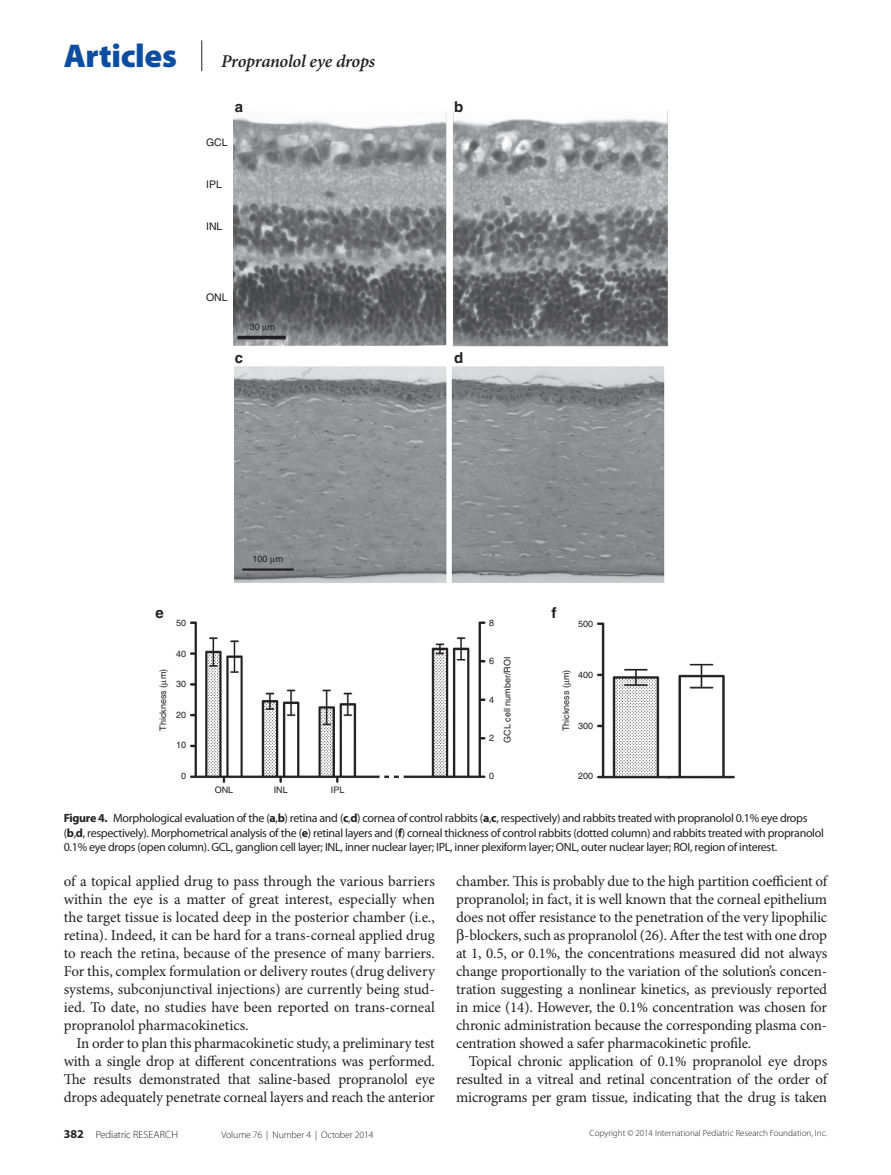
<style>
.page{position:relative;width:891px;height:1175px;background:#fff}
.page>*{position:absolute;margin:0;border:0;box-sizing:border-box;transform-origin:0 0}
.t1{font:900 33px "Myriad Pro";letter-spacing:-.01em;color:#0d4da1}
.t2{font:italic 600 18px "Minion Pro";letter-spacing:-.015em;color:#231f20}
.t3{font:15px/18px "Minion Pro";letter-spacing:-.01em;color:#231f20;text-align:justify}
.t4{font:700 15px "Helvetica";color:#231f20}
.t5{font:12px/14.4px "Myriad Pro";letter-spacing:-.025em;color:#231f20}
.t6{font:300 10.5px "Myriad Pro";letter-spacing:-.01em;color:#231f20}
.t7{font:10.5px "Helvetica";color:#231f20}
.t8{font:300 9.75px "Myriad Pro";letter-spacing:-.01em;color:#231f20}
.t9{font:9px "Helvetica";color:#231f20}
.t10{font:300 9px "Myriad Pro";color:#231f20}
.s1{font-weight:700}
.s2{font-weight:700;font-size:12px}
</style>
<div class="page">
<hr style="left:201px;top:40px;width:1px;height:31px;background:#231f20">
<img style="left:190px;top:621px;width:545px;height:162px">
<img style="left:234px;top:111px;width:434px;height:472px">
<svg style="left:262px;top:326px;width:5px;height:6px"></svg>
<svg style="left:270px;top:557px;width:5px;height:7px"></svg>
<svg style="left:565px;top:680px;width:6px;height:5px"></svg>
<h1 class="t1" style="left:64px;top:38px;width:115px">Articles</h1>
<p class="t2" style="left:221px;top:49px;width:156px">Propranolol eye drops</p>
<p class="t4" style="left:235px;top:98px;width:10px">a</p>
<p class="t7" style="left:206px;top:136px;width:23px">GCL</p>
<p class="t7" style="left:206px;top:178px;width:17px">IPL</p>
<p class="t7" style="left:206px;top:220px;width:18px">INL</p>
<p class="t7" style="left:206px;top:291px;width:23px">ONL</p>
<p class="t9" style="left:250px;top:322px;width:27px">30 m</p>
<p class="t4" style="left:454px;top:98px;width:11px">b</p>
<p class="t4" style="left:235px;top:348px;width:10px">c</p>
<p class="t4" style="left:454px;top:348px;width:11px">d</p>
<p class="t9" style="left:253px;top:553px;width:32px">100 m</p>
<p class="t4" style="left:155px;top:603px;width:10px">e</p>
<p class="t4" style="left:551px;top:603px;width:6px">f</p>
<p class="t9" style="left:489px;top:618px;width:7px">8</p>
<p class="t9" style="left:176px;top:618px;width:12px">50</p>
<p class="t9" style="left:176px;top:648px;width:12px">40</p>
<p class="t9" style="left:176px;top:679px;width:12px">30</p>
<p class="t9" style="left:578px;top:618px;width:17px">500</p>
<p class="t9" style="left:502px;top:742px;width:87px;rotate:-90deg">GCL cell number/ROI</p>
<p class="t9" style="left:489px;top:656px;width:7px">6</p>
<p class="t9" style="left:158px;top:730px;width:63px;rotate:-90deg">Thickness ( m)</p>
<p class="t9" style="left:561px;top:731px;width:63px;rotate:-90deg">Thickness ( m)</p>
<p class="t9" style="left:578px;top:669px;width:17px">400</p>
<p class="t9" style="left:489px;top:694px;width:7px">4</p>
<p class="t9" style="left:176px;top:709px;width:12px">20</p>
<p class="t9" style="left:176px;top:740px;width:12px">10</p>
<p class="t9" style="left:181px;top:770px;width:7px">0</p>
<p class="t9" style="left:578px;top:720px;width:17px">300</p>
<p class="t9" style="left:489px;top:732px;width:7px">2</p>
<p class="t9" style="left:489px;top:770px;width:7px">0</p>
<p class="t9" style="left:578px;top:771px;width:17px">200</p>
<p class="t9" style="left:215px;top:784px;width:20px">ONL</p>
<p class="t9" style="left:274px;top:784px;width:16px">INL</p>
<p class="t9" style="left:331px;top:784px;width:15px">IPL</p>
<p class="t5" style="left:64px;top:810px;width:762px"><span class="s1">Figure 4.</span> Morphological evaluation of the (<span class="s1">a</span>,<span class="s1">b</span>) retina and (<span class="s1">c</span>,<span class="s1">d</span>) cornea of control rabbits (<span class="s1">a</span>,<span class="s1">c</span>, respectively) and rabbits treated with propranolol 0.1% eye drops (<span class="s1">b</span>,<span class="s1">d</span>, respectively). Morphometrical analysis of the (<span class="s1">e</span>) retinal layers and (<span class="s1">f</span>) corneal thickness of control rabbits (dotted column) and rabbits treated with propranolol<br>0.1% eye drops (open column). GCL, ganglion cell layer; INL, inner nuclear layer; IPL, inner plexiform layer; ONL, outer nuclear layer; ROI, region of interest.</p>
<p class="t3" style="left:64px;top:872px;width:373px">of a topical applied drug to pass through the various barriers within the eye is a matter of great interest, especially when the target tissue is located deep in the posterior chamber (i.e., retina). Indeed, it can be hard for a trans-corneal applied drug to reach the retina, because of the presence of many barriers.<br>For this, complex formulation or delivery routes (drug delivery systems, subconjunctival injections) are currently being stud&shy;ied. To date, no studies have been reported on trans-corneal propranolol pharmacokinetics.</p>
<p class="t3" style="left:64px;top:1034px;width:373px;text-indent:13px">In order to plan this pharmacokinetic study, a preliminary test with a single drop at different concentrations was performed.<br>The results demonstrated that saline-based propranolol eye drops adequately penetrate corneal layers and reach the anterior</p>
<p class="t6" style="left:64px;top:1129px;width:116px"><span class="s2">382</span> Pediatric Researc h</p>
<p class="t8" style="left:222px;top:1129px;width:153px">Volume 76 | Number 4 | October 2014</p>
<p class="t3" style="left:456px;top:872px;width:373px">chamber. This is probably due to the high partition coefficient of</p>
<p class="t3" style="left:456px;top:890px;width:373px">propranolol; in fact, it is well known that the corneal epithelium</p>
<p class="t3" style="left:456px;top:908px;width:373px">does not offer resistance to the penetration of the very lipophilic</p>
<p class="t3" style="left:464px;top:926px;width:364px">-blockers, such as propranolol (26). After the test with one drop</p>
<p class="t3" style="left:456px;top:944px;width:373px">at 1, 0.5, or 0.1%, the concentrations measured did not always</p>
<p class="t3" style="left:456px;top:962px;width:373px">change proportionally to the variation of the solution’s concen-</p>
<p class="t3" style="left:456px;top:980px;width:373px">tration suggesting a nonlinear kinetics, as previously reported</p>
<p class="t3" style="left:456px;top:998px;width:373px">in mice (14). However, the 0.1% concentration was chosen for</p>
<p class="t3" style="left:456px;top:1016px;width:373px">chronic administration because the corresponding plasma con-</p>
<p class="t3" style="left:456px;top:1034px;width:297px">centration showed a safer pharmacokinetic profile.</p>
<p class="t3" style="left:469px;top:1052px;width:360px">Topical chronic application of 0.1% propranolol eye drops</p>
<p class="t3" style="left:456px;top:1070px;width:373px">resulted in a vitreal and retinal concentration of the order of</p>
<p class="t3" style="left:456px;top:1088px;width:373px">micrograms per gram tissue, indicating that the drug is taken</p>
<p class="t10" style="left:590px;top:1128px;width:239px">Copyright © 2014 International Pediatric Research Foundation, Inc.</p>
</div>
